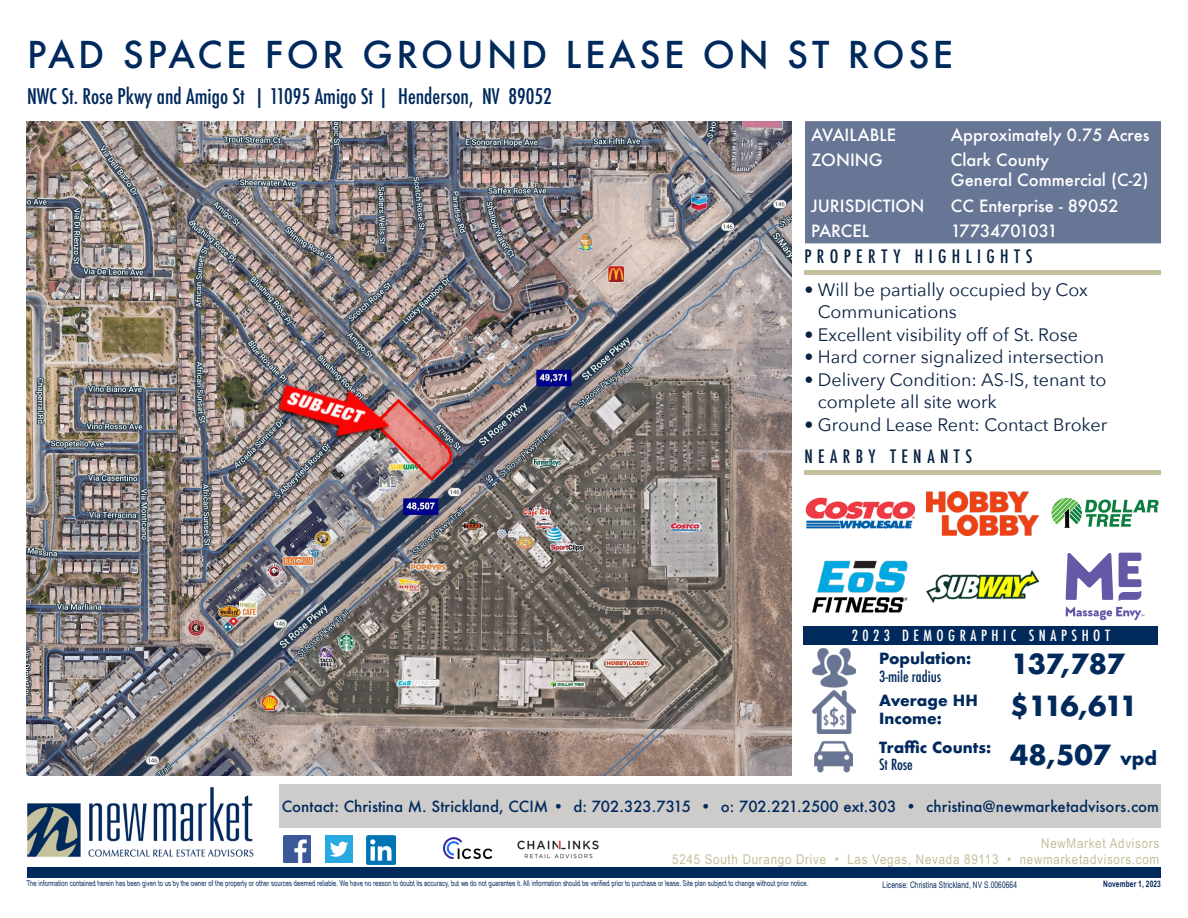
<style>
.page{position:relative;width:1188px;height:918px;background:#fff}
.page>*{position:absolute;margin:0;border:0;box-sizing:border-box;transform-origin:0 0}
.t1{font:500 36px "Futura";letter-spacing:.1em;color:#00295c}
.t2{font:700 27px "Futura";letter-spacing:-.02em;color:#00295c}
.t3{font:500 condensed 21px "Futura";color:#00295c}
.t4{font:18px/22.5px "Avenir Next";color:#092142}
.t5{font:500 condensed 18px "Futura";letter-spacing:.3em;color:#092142}
.t6{font:500 16.5px "Futura";color:#fff}
.t7{font:500 15px "Futura";color:#00295c}
.t8{font:700 15px/18px "Futura";color:#00295c}
.t9{font:500 condensed 15px "Futura";letter-spacing:.3em;color:#fff}
.t10{font:500 condensed 15px "Futura";color:#00295c}
.t11{font:13.5px "Arial Narrow";letter-spacing:.05em;color:#c5c09c;scale:1.05 1}
.t12{font:9px "Arial Narrow";letter-spacing:.01em;color:#00295c;scale:.9 1}
.t13{font:700 9px "Arial Narrow";letter-spacing:.01em;color:#00295c;scale:.9 1}
.t14{font:7.8px "Arial Narrow";color:#00295c;scale:.9 1}
.s1{font-size:18px}
.s2{font-stretch:condensed}
</style>
<div class="page">
<div style="left:804px;top:626px;width:354px;height:19px;background:#00295c"></div>
<img style="left:812px;top:648px;width:43px;height:86px">
<img style="left:815px;top:741px;width:38px;height:32px">
<img style="left:27px;top:121px;width:764px;height:654px">
<div style="left:804px;top:270px;width:356px;height:5px;background:#c5c09c"></div>
<hr style="left:804px;top:470px;width:356px;height:4px;background:#c5c09c">
<img style="left:805px;top:497px;width:111px;height:32px">
<img style="left:812px;top:560px;width:96px;height:53px">
<img style="left:926px;top:492px;width:112px;height:43px">
<img style="left:926px;top:570px;width:112px;height:33px">
<svg style="left:1051px;top:498px;width:108px;height:30px"></svg>
<svg style="left:1066px;top:553px;width:47px;height:47px"></svg>
<svg style="left:1119px;top:553px;width:22px;height:48px"></svg>
<svg style="left:1066px;top:607px;width:78px;height:13px"></svg>
<div style="left:805px;top:121px;width:356px;height:122px;background:#687696"></div>
<div style="left:27px;top:867px;width:1134px;height:11px;background:#00295c"></div>
<img style="left:27px;top:787px;width:227px;height:71px">
<img style="left:284px;top:836px;width:26px;height:27px">
<img style="left:325px;top:836px;width:27px;height:27px">
<img style="left:517px;top:840px;width:82px;height:19px">
<img style="left:367px;top:835px;width:28px;height:29px">
<div style="left:280px;top:784px;width:881px;height:43px;background:#ceccca"></div>
<img style="left:444px;top:838px;width:47px;height:21px">
<p class="t1" style="left:27px;top:30px;width:928px">PAD SPACE FOR GROUND LEASE ON ST ROSE</p>
<p class="t3" style="left:27px;top:83px;width:526px">NWC St. Rose Pkwy and Amigo St | 11095 Amigo St | Henderson, NV 89052</p>
<p class="t6" style="left:811px;top:123px;width:87px">AVAILABLE</p>
<p class="t6" style="left:951px;top:123px;width:200px">Approximately 0.75 Acres</p>
<p class="t6" style="left:811px;top:149px;width:73px">ZONING</p>
<p class="t6" style="left:951px;top:149px;width:100px">Clark County</p>
<p class="t6" style="left:951px;top:169px;width:199px">General Commercial (C-2)</p>
<p class="t6" style="left:811px;top:194px;width:115px">JURISDICTION</p>
<p class="t6" style="left:951px;top:194px;width:169px">CC Enterprise - 89052</p>
<p class="t6" style="left:811px;top:220px;width:60px">PARCEL</p>
<p class="t6" style="left:951px;top:220px;width:108px">17734701031</p>
<p class="t5" style="left:804px;top:245px;width:229px">PROPERTY HIGHLIGHTS</p>
<p class="t4" style="left:818px;top:277px;width:272px;text-indent:-14px">• Will be partially occupied by Cox<br>Communications</p>
<p class="t4" style="left:804px;top:322px;width:275px">• Excellent visibility off of St. Rose</p>
<p class="t4" style="left:804px;top:345px;width:301px">• Hard corner signalized intersection</p>
<p class="t4" style="left:818px;top:367px;width:290px;text-indent:-14px">• Delivery Condition: AS-IS, tenant to complete all site work</p>
<p class="t4" style="left:804px;top:412px;width:304px">• Ground Lease Rent: Contact Broker</p>
<p class="t5" style="left:804px;top:445px;width:169px">NEARBY TENANTS</p>
<p class="t9" style="left:852px;top:626px;width:260px">2023 DEMOGRAPHIC SNAPSHOT</p>
<p class="t8" style="left:879px;top:649px;width:94px">Population:</p>
<p class="t10" style="left:879px;top:667px;width:64px">3-mile radius</p>
<p class="t8" style="left:879px;top:692px;width:100px">Average HH<br>Income:</p>
<p class="t8" style="left:879px;top:738px;width:114px">Traffic Counts:</p>
<p class="t10" style="left:879px;top:754px;width:35px">St Rose</p>
<p class="t2" style="left:1011px;top:644px;width:116px">137,787</p>
<p class="t2" style="left:1010px;top:687px;width:129px">$116,611</p>
<p class="t2" style="left:1010px;top:736px;width:148px">48,507 <span class="s1">vpd</span></p>
<p class="t7" style="left:282px;top:796px;width:879px">Contact: Christina M. Strickland, CCIM <span class="s2">•</span> d: 702.323.7315 <span class="s2">•</span> o: 702.221.2500 ext.303 <span class="s2">•</span> christina@newmarketadvisors.com</p>
<p class="t11" style="left:1041px;top:833px;width:114px">NewMarket Advisors</p>
<p class="t11" style="left:672px;top:849px;width:465px">5245 South Durango Drive • Las Vegas, Nevada 89113 • newmarketadvisors.com</p>
<p class="t12" style="left:883px;top:878px;width:151px">License: Christina Strickland, NV S.0060664</p>
<p class="t13" style="left:1103px;top:877px;width:66px">November 1, 2023</p>
<p class="t14" style="left:27px;top:878px;width:870px">The information contained herein has been given to us by the ownerofthe property orothersources deemed reliable.We have no reason to doubtits accuracy,butwe do notguarantee it.Allinformation should be verified priorto purchase orlease.Site plan subjectto change withoutpriornotice.</p>
</div>
